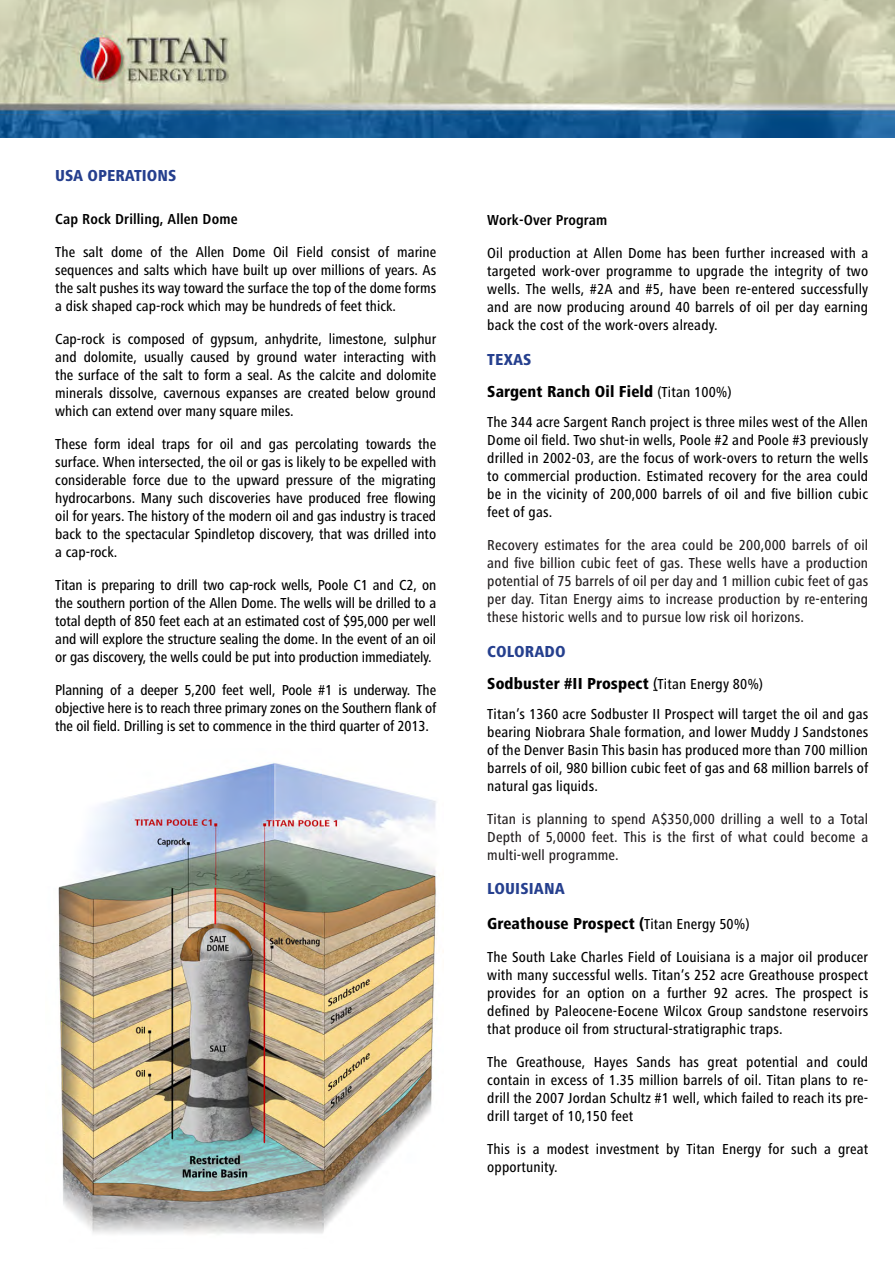
<style>
.page{position:relative;width:895px;height:1263px;background:#fff}
.page>*{position:absolute;margin:0;border:0;box-sizing:border-box;transform-origin:0 0}
.Default{font:800 condensed 16.5px "Frutiger Next LT";letter-spacing:.01em;color:#000}
.Default-2{font:800 condensed 16.5px "Frutiger Next LT";letter-spacing:.005em;color:#253f8e}
.Default-3{font:500 condensed 15px/18px "Frutiger Next LT";letter-spacing:.01em;color:#000;text-align:justify}
.Default-4{font:500 condensed 15px/18px "Frutiger Next LT";letter-spacing:.01em;color:#231f20;text-align:justify}
.Default-5{font:700 condensed 15px "Frutiger Next LT";letter-spacing:.01em;color:#000}
.s1{font-weight:500;font-size:15px}
.s2{font-weight:500}
</style>
<div class="page">
<img style="left:58px;top:762px;width:386px;height:472px">
<img style="left:0;top:0;width:895px;height:137px">
<p class="Default-2" style="left:55px;top:166px;width:122px">USA OPERATIONS</p>
<p class="Default-5" style="left:55px;top:211px;width:184px">Cap Rock Drilling, Allen Dome</p>
<p class="Default-3" style="left:55px;top:243px;width:382px">The salt dome of the Allen Dome Oil Field consist of marine sequences and salts which have built up over millions of years. As the salt pushes its way toward the surface the top of the dome forms a disk shaped cap-rock which may be hundreds of feet thick.</p>
<p class="Default-3" style="left:55px;top:330px;width:382px">Cap-rock is composed of gypsum, anhydrite, limestone, sulphur and dolomite, usually caused by ground water interacting with the surface of the salt to form a seal. As the calcite and dolomite minerals dissolve, cavernous expanses are created below ground which can extend over many square miles.</p>
<p class="Default-3" style="left:55px;top:435px;width:382px">These form ideal traps for oil and gas percolating towards the surface. When intersected, the oil or gas is likely to be expelled with considerable force due to the upward pressure of the migrating hydrocarbons. Many such discoveries have produced free flowing oil for years. The history of the modern oil and gas industry is traced back to the spectacular Spindletop discovery, that was drilled into a cap-rock.</p>
<p class="Default-3" style="left:55px;top:576px;width:382px">Titan is preparing to drill two cap-rock wells, Poole C1 and C2, on the southern portion of the Allen Dome. The wells will be drilled to a total depth of 850 feet each at an estimated cost of $95,000 per well and will explore the structure sealing the dome. In the event of an oil or gas discovery, the wells could be put into production immediately.</p>
<p class="Default-3" style="left:55px;top:681px;width:382px">Planning of a deeper 5,200 feet well, Poole #1 is underway. The objective here is to reach three primary zones on the Southern flank of the oil field. Drilling is set to commence in the third quarter of 2013.</p>
<p class="Default-5" style="left:487px;top:212px;width:122px">Work-Over Program</p>
<p class="Default-3" style="left:487px;top:244px;width:382px">Oil production at Allen Dome has been further increased with a targeted work-over programme to upgrade the integrity of two wells. The wells, #2A and #5, have been re-entered successfully and are now producing around 40 barrels of oil per day earning back the cost of the work-overs already.</p>
<p class="Default-2" style="left:487px;top:350px;width:46px">TEXAS</p>
<p class="Default" style="left:487px;top:382px;width:246px">Sargent Ranch Oil Field <span class="s1">(Titan 100%)</span></p>
<p class="Default-3" style="left:487px;top:413px;width:382px">The 344 acre Sargent Ranch project is three miles west of the Allen Dome oil field. Two shut-in wells, Poole #2 and Poole #3 previously drilled in 2002-03, are the focus of work-overs to return the wells to commercial production. Estimated recovery for the area could be in the vicinity of 200,000 barrels of oil and five billion cubic feet of gas.</p>
<p class="Default-4" style="left:487px;top:536px;width:382px">Recovery estimates for the area could be 200,000 barrels of oil and five billion cubic feet of gas. These wells have a production potential of 75 barrels of oil per day and 1 million cubic feet of gas per day. Titan Energy aims to increase production by re-entering these historic wells and to pursue low risk oil horizons.</p>
<p class="Default-2" style="left:487px;top:642px;width:80px">COLORADO</p>
<p class="Default" style="left:487px;top:674px;width:277px">Sodbuster #II Prospect <span class="s2">(</span><span class="s1">Titan Energy 80%)</span></p>
<p class="Default-3" style="left:487px;top:705px;width:382px">Titan’s 1360 acre Sodbuster II Prospect will target the oil and gas bearing Niobrara Shale formation, and lower Muddy J Sandstones of the Denver Basin This basin has produced more than 700 million barrels of oil, 980 billion cubic feet of gas and 68 million barrels of natural gas liquids.</p>
<p class="Default-4" style="left:487px;top:810px;width:382px">Titan is planning to spend A$350,000 drilling a well to a Total Depth of 5,0000 feet. This is the first of what could become a multi-well programme.</p>
<p class="Default-2" style="left:487px;top:880px;width:79px">LOUISIANA</p>
<p class="Default" style="left:487px;top:914px;width:264px">Greathouse Prospect (<span class="s1">Titan Energy 50%)</span></p>
<p class="Default-3" style="left:487px;top:948px;width:382px">The South Lake Charles Field of Louisiana is a major oil producer with many successful wells. Titan’s 252 acre Greathouse prospect provides for an option on a further 92 acres. The prospect is defined by Paleocene-Eocene Wilcox Group sandstone reservoirs that produce oil from structural-stratigraphic traps.</p>
<p class="Default-3" style="left:487px;top:1053px;width:382px">The Greathouse, Hayes Sands has great potential and could contain in excess of 1.35 million barrels of oil. Titan plans to re&shy;drill the 2007 Jordan Schultz #1 well, which failed to reach its pre&shy;drill target of 10,150 feet</p>
<p class="Default-3" style="left:487px;top:1140px;width:382px">This is a modest investment by Titan Energy for such a great opportunity.</p>
</div>
